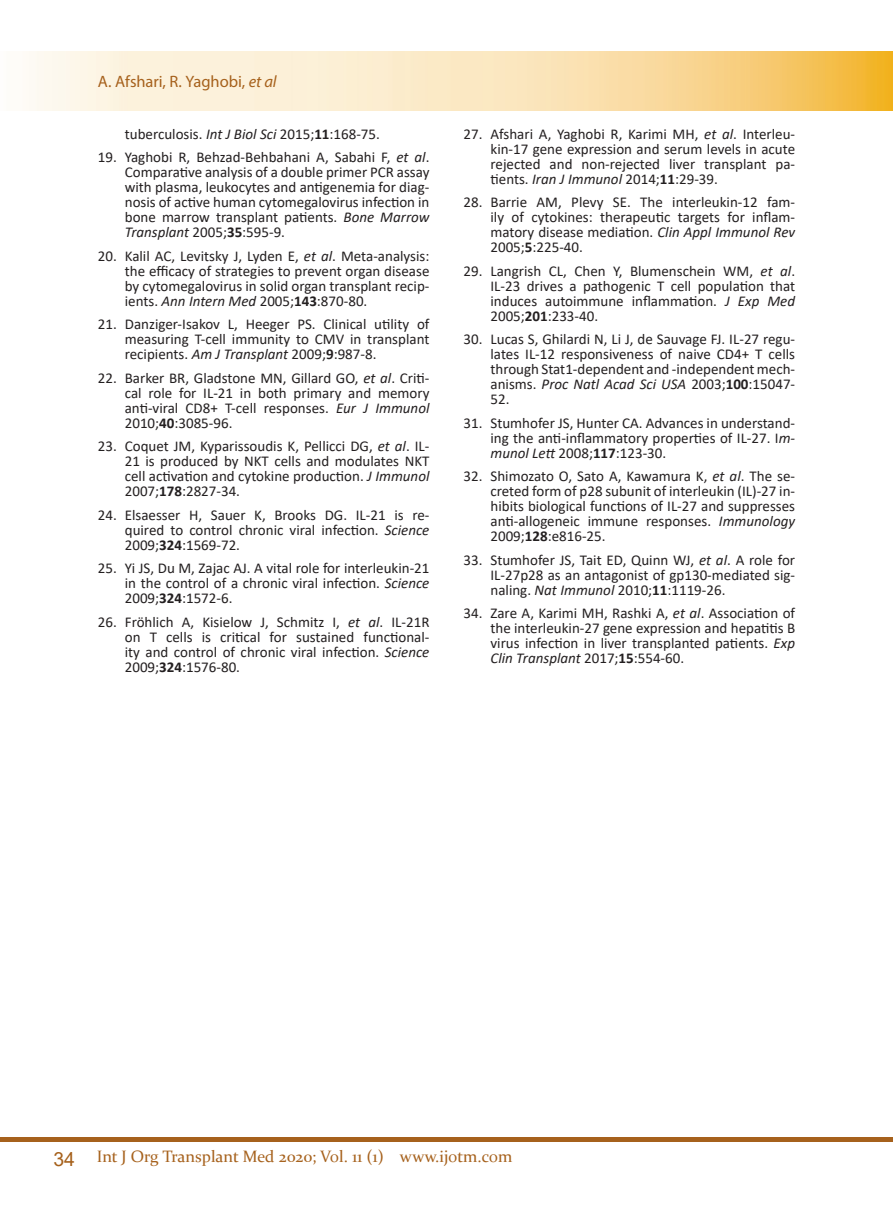
<style>
.page{position:relative;width:893px;height:1212px;background:#fff}
.page>*{position:absolute;margin:0;border:0;box-sizing:border-box;transform-origin:0 0}
.t1{font:16.5px "Constantia";color:#a6611c}
.Runnig_Author{font:16.5px "Myriad Pro";letter-spacing:-.005em;color:#a6611c}
.t2{font:15px/15px "Calibri";color:#231f20;text-align:justify}
.s1{font-style:italic}
.s2{font-weight:700}
.s3{font-family:"Arial";font-size:19.5px}
</style>
<div class="page">
<div style="left:0;top:1137px;width:893px;height:5px;background:#a6611c"></div>
<img style="left:29px;top:52px;width:864px;height:59px">
<p class="Runnig_Author" style="left:98px;top:72px;width:180px">A. Afshari, R. Yaghobi, <span class="s1">et al</span></p>
<p class="t2" style="left:125px;top:126px;width:257px">tuberculosis. <span class="s1">Int J Biol Sci</span> 2015;<span class="s2">11</span>:168-75.</p>
<p class="t2" style="left:125px;top:149px;width:306px;text-indent:-27px">19. Yaghobi R, Behzad-Behbahani A, Sabahi F, <span class="s1">et al</span>.<br>Comparative analysis of a double primer PCR assay with plasma, leukocytes and antigenemia for diag&shy;nosis of active human cytomegalovirus infection in bone marrow transplant patients. <span class="s1">Bone Marrow Transplant</span> 2005;<span class="s2">35</span>:595-9.</p>
<p class="t2" style="left:125px;top:248px;width:306px;text-indent:-27px">20. Kalil AC, Levitsky J, Lyden E, <span class="s1">et al</span>. Meta-analysis: the efficacy of strategies to prevent organ disease by cytomegalovirus in solid organ transplant recip&shy;ients. <span class="s1">Ann Intern Med</span> 2005;<span class="s2">143</span>:870-80.</p>
<p class="t2" style="left:125px;top:316px;width:306px;text-indent:-27px">21. Danziger-Isakov L, Heeger PS. Clinical utility of measuring T-cell immunity to CMV in transplant recipients. <span class="s1">Am J Transplant</span> 2009;<span class="s2">9</span>:987-8.</p>
<p class="t2" style="left:125px;top:370px;width:306px;text-indent:-27px">22. Barker BR, Gladstone MN, Gillard GO, <span class="s1">et al</span>. Criti&shy;cal role for IL-21 in both primary and memory anti-viral CD8+ T-cell responses. <span class="s1">Eur J Immunol </span>2010;<span class="s2">40</span>:3085-96.</p>
<p class="t2" style="left:125px;top:438px;width:306px;text-indent:-27px">23. Coquet JM, Kyparissoudis K, Pellicci DG, <span class="s1">et al</span>. IL-21 is produced by NKT cells and modulates NKT cell activation and cytokine production. <span class="s1">J Immunol </span>2007;<span class="s2">178</span>:2827-34.</p>
<p class="t2" style="left:125px;top:507px;width:306px;text-indent:-27px">24. Elsaesser H, Sauer K, Brooks DG. IL-21 is re&shy;quired to control chronic viral infection. <span class="s1">Science </span>2009;<span class="s2">324</span>:1569-72.</p>
<p class="t2" style="left:125px;top:560px;width:306px;text-indent:-27px">25. Yi JS, Du M, Zajac AJ. A vital role for interleukin-21 in the control of a chronic viral infection. <span class="s1">Science </span>2009;<span class="s2">324</span>:1572-6.</p>
<p class="t2" style="left:125px;top:614px;width:306px;text-indent:-27px">26. Fröhlich A, Kisielow J, Schmitz I, <span class="s1">et al</span>. IL-21R on T cells is critical for sustained functional&shy;ity and control of chronic viral infection. <span class="s1">Science </span>2009;<span class="s2">324</span>:1576-80.</p>
<p class="t2" style="left:490px;top:126px;width:306px;text-indent:-27px">27. Afshari A, Yaghobi R, Karimi MH, <span class="s1">et al</span>. Interleu&shy;kin-17 gene expression and serum levels in acute rejected and non-rejected liver transplant pa&shy;tients. <span class="s1">Iran J Immunol</span> 2014;<span class="s2">11</span>:29-39.</p>
<p class="t2" style="left:490px;top:194px;width:306px;text-indent:-27px">28. Barrie AM, Plevy SE. The interleukin-12 fam&shy;ily of cytokines: therapeutic targets for inflam&shy;matory disease mediation. <span class="s1">Clin Appl Immunol Rev </span>2005;<span class="s2">5</span>:225-40.</p>
<p class="t2" style="left:490px;top:263px;width:306px;text-indent:-27px">29. Langrish CL, Chen Y, Blumenschein WM, <span class="s1">et al</span>.<br>IL-23 drives a pathogenic T cell population that induces autoimmune inflammation. <span class="s1">J Exp Med </span>2005;<span class="s2">201</span>:233-40.</p>
<p class="t2" style="left:490px;top:331px;width:306px;text-indent:-27px">30. Lucas S, Ghilardi N, Li J, de Sauvage FJ. IL-27 regu&shy;lates IL-12 responsiveness of naive CD4+ T cells through Stat1-dependent and -independent mech&shy;anisms. <span class="s1">Proc Natl Acad Sci USA</span> 2003;<span class="s2">100</span>:15047- 52.</p>
<p class="t2" style="left:490px;top:415px;width:306px;text-indent:-27px">31. Stumhofer JS, Hunter CA. Advances in understand&shy;ing the anti-inflammatory properties of IL-27. I<span class="s1">m&shy;munol Lett</span> 2008;<span class="s2">117</span>:123-30.</p>
<p class="t2" style="left:490px;top:468px;width:306px;text-indent:-27px">32. Shimozato O, Sato A, Kawamura K, <span class="s1">et al</span>. The se&shy;creted form of p28 subunit of interleukin (IL)-27 in&shy;hibits biological functions of IL-27 and suppresses anti-allogeneic immune responses. <span class="s1">Immunology </span>2009;<span class="s2">128</span>:e816-25.</p>
<p class="t2" style="left:490px;top:552px;width:306px;text-indent:-27px">33. Stumhofer JS, Tait ED, Quinn WJ, <span class="s1">et al</span>. A role for IL-27p28 as an antagonist of gp130-mediated sig&shy;naling. <span class="s1">Nat Immunol</span> 2010;<span class="s2">11</span>:1119-26.</p>
<p class="t2" style="left:490px;top:605px;width:306px;text-indent:-27px">34. Zare A, Karimi MH, Rashki A, <span class="s1">et al</span>. Association of the interleukin-27 gene expression and hepatitis B virus infection in liver transplanted patients. <span class="s1">Exp Clin Transplant</span> 2017;<span class="s2">15</span>:554-60.</p>
<p class="t1" style="left:53px;top:1145px;width:460px"><span class="s3">34</span> Int J Org Transplant Med 2020; Vol. 11 (1) www.ijotm.com</p>
</div>
